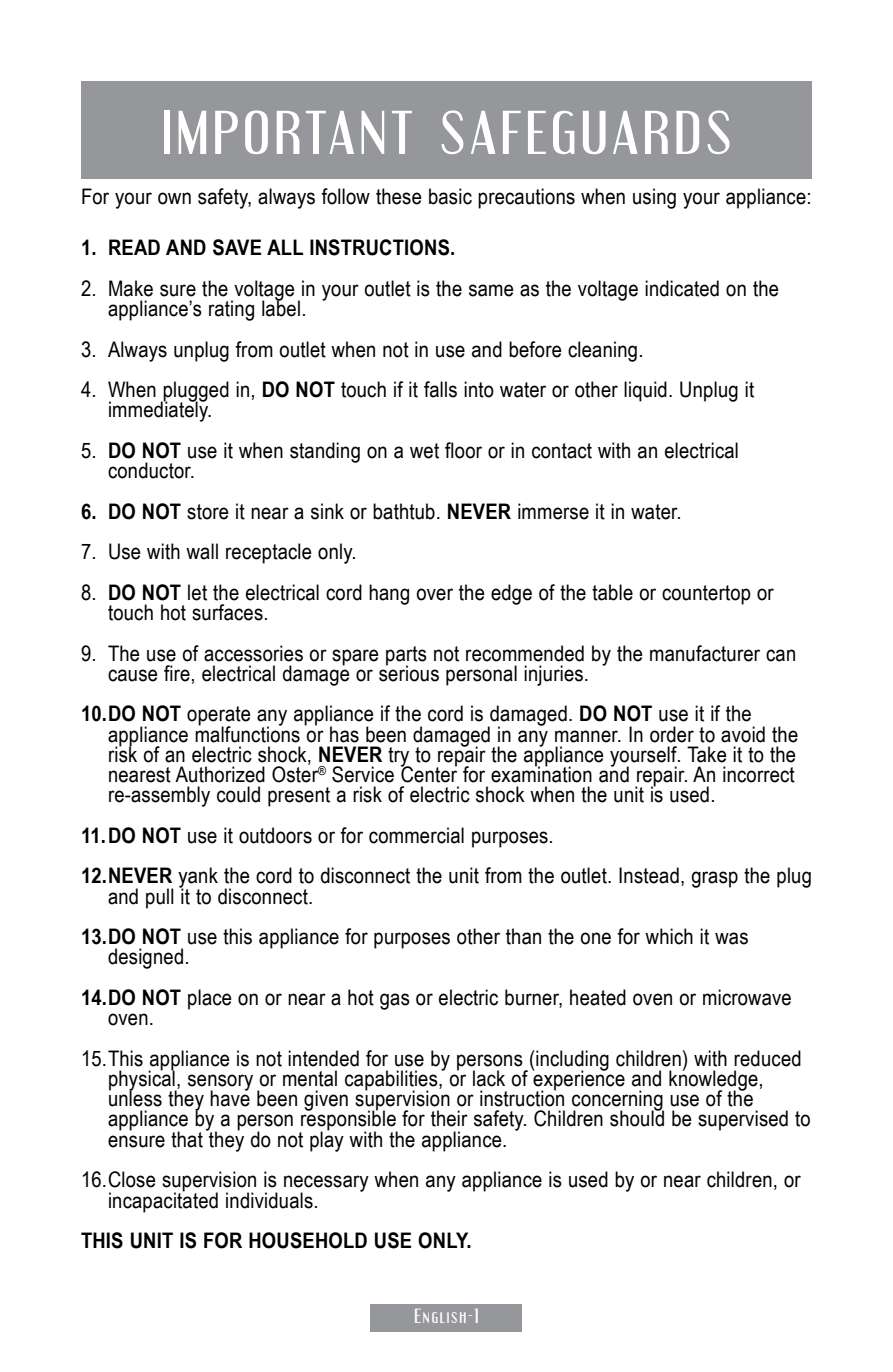
<style>
.page{position:relative;width:893px;height:1372px;background:#fff}
.page>*{position:absolute;margin:0;border:0;box-sizing:border-box;transform-origin:0 0}
.t1{font:54px "Engebrechtre";letter-spacing:.1em;color:#fff}
.t2{font:21.38px/20.2px "Arial Narrow";letter-spacing:.01em;color:#000;scale:1.05 1}
.t3{font:700 21.38px "Arial Narrow";letter-spacing:.01em;color:#000;scale:1.05 1}
.t4{font:18px "Engebrechtre";letter-spacing:.1em;color:#fff}
.s1{font-weight:700}
</style>
<div class="page">
<div style="left:371px;top:1303px;width:151px;height:28px;background:#95979a"></div>
<div style="left:81px;top:81px;width:731px;height:97px;background:#95979a"></div>
<h1 class="t1" style="left:162px;top:101px;width:571px">IMPORTANT SAFEGUARDS</h1>
<p class="t2" style="left:81px;top:185px;width:697px">For your own safety, always follow these basic precautions when using your appliance:</p>
<p class="t3" style="left:81px;top:231px;width:358px">1. READ AND SAVE ALL INSTRUCTIONS.</p>
<p class="t2" style="left:108px;top:277px;width:641px;text-indent:-27px">2. Make sure the voltage in your outlet is the same as the voltage indicated on the appliance’s rating label.</p>
<p class="t2" style="left:81px;top:338px;width:537px">3. Always unplug from outlet when not in use and before cleaning.</p>
<p class="t2" style="left:108px;top:378px;width:617px;text-indent:-27px">4. When plugged in, <span class="s1">DO NOT</span> touch if it falls into water or other liquid. Unplug it immediately.</p>
<p class="t2" style="left:108px;top:439px;width:602px;text-indent:-27px">5. <span class="s1">DO NOT</span> use it when standing on a wet floor or in contact with an electrical conductor.</p>
<p class="t2" style="left:81px;top:500px;width:574px"><span class="s1">6. DO NOT</span> store it near a sink or bathtub. <span class="s1">NEVER</span> immerse it in water.</p>
<p class="t2" style="left:81px;top:540px;width:264px">7. Use with wall receptacle only.</p>
<p class="t2" style="left:108px;top:581px;width:635px;text-indent:-27px">8. <span class="s1">DO NOT</span> let the electrical cord hang over the edge of the table or countertop or touch hot surfaces.</p>
<p class="t2" style="left:108px;top:642px;width:657px;text-indent:-27px">9. The use of accessories or spare parts not recommended by the manufacturer can cause fire, electrical damage or serious personal injuries.</p>
<p class="t2" style="left:108px;top:702px;width:659px;text-indent:-27px"><span class="s1">10.DO NOT</span> operate any appliance if the cord is damaged. <span class="s1">DO NOT</span> use it if the appliance malfunctions or has been damaged in any manner. In order to avoid the risk of an electric shock, <span class="s1">NEVER</span> try to repair the appliance yourself. Take it to the nearest Authorized Oster<sup>®</sup> Service Center for examination and repair. An incorrect re-assembly could present a risk of electric shock when the unit is used.</p>
<p class="t2" style="left:81px;top:814px;width:698px;line-height:40.5px"><span class="s1">11.DO NOT</span> use it outdoors or for commercial purposes.<br><span class="s1">12.NEVER</span> yank the cord to disconnect the unit from the outlet. Instead, grasp the plug</p>
<p class="t2" style="left:81px;top:875px;width:637px;line-height:40.5px;text-indent:27px">and pull it to disconnect.<br><span class="s1">13.DO NOT</span> use this appliance for purposes other than the one for which it was</p>
<p class="t2" style="left:81px;top:935px;width:678px;line-height:40.5px;text-indent:27px">designed.<br><span class="s1">14.DO NOT</span> place on or near a hot gas or electric burner, heated oven or microwave</p>
<p class="t2" style="left:81px;top:996px;width:688px;line-height:40.5px;text-indent:27px">oven.<br>15.This appliance is not intended for use by persons (including children) with reduced</p>
<p class="t2" style="left:108px;top:1067px;width:671px">physical, sensory or mental capabilities, or lack of experience and knowledge, unless they have been given supervision or instruction concerning use of the appliance by a person responsible for their safety. Children should be supervised to ensure that they do not play with the appliance.</p>
<p class="t2" style="left:108px;top:1168px;width:661px;text-indent:-27px">16.Close supervision is necessary when any appliance is used by or near children, or incapacitated individuals.</p>
<p class="t3" style="left:81px;top:1224px;width:374px">THIS UNIT IS FOR HOUSEHOLD USE ONLY.</p>
<p class="t4" style="left:415px;top:1305px;width:65px">English-1</p>
</div>
